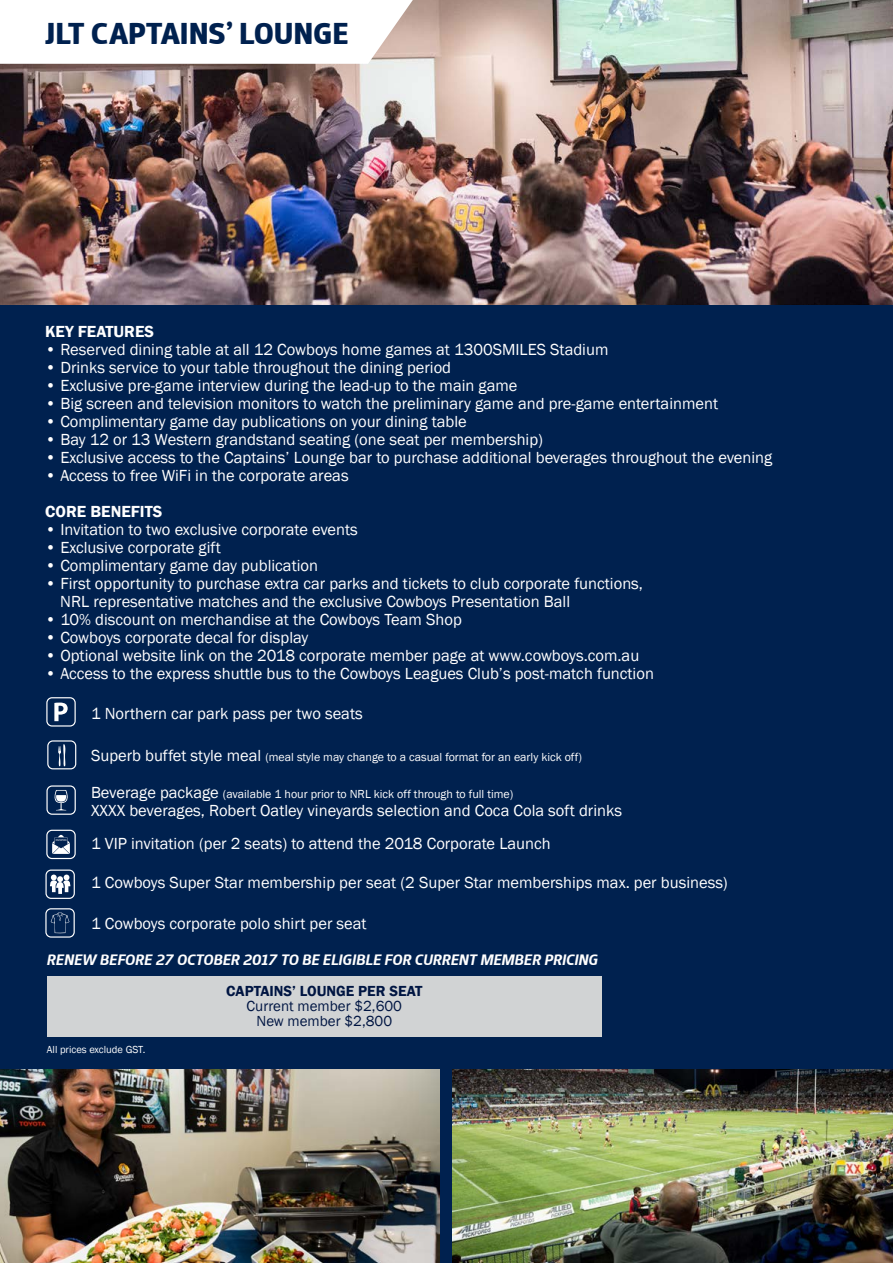
<style>
.page{position:relative;width:893px;height:1263px;background:#00214f}
.page>*{position:absolute;margin:0;border:0;box-sizing:border-box;transform-origin:0 0}
.t1{font:900 30px "RL Font";color:#00214f}
.t2{font:16.5px/18px "Franklin Gothic";color:#fff}
.t3{font:600 16.5px "Franklin Gothic";color:#fff}
.t4{font:italic 700 15px "RL Font";color:#fff}
.t5{font:15px/15px "Franklin Gothic";color:#001542;text-align:center}
.t6{font:600 15px "Franklin Gothic";color:#001542}
.t7{font:12px "Franklin Gothic";color:#fff}
.t8{font:10.5px "Franklin Gothic";color:#fff}
.s1{font-size:16.5px}
</style>
<div class="page">
<img style="left:0;top:1069px;width:439px;height:194px">
<img style="left:453px;top:1069px;width:440px;height:194px">
<img style="left:0;top:0;width:893px;height:304px">
<div style="left:0;top:0;width:413px;height:64px;background:#fff"></div>
<div style="left:47px;top:976px;width:555px;height:60px;background:#d1d3d4"></div>
<svg style="left:54px;top:702px;width:14px;height:19px"></svg>
<div style="left:46px;top:697px;width:30px;height:29px;border:1px solid #fff;border-radius:5px"></div>
<div style="left:47px;top:740px;width:29px;height:29px;border:1px solid #fff;border-radius:5px"></div>
<svg style="left:58px;top:744px;width:8px;height:22px"></svg>
<div style="left:46px;top:785px;width:30px;height:30px;border:1px solid #fff;border-radius:5px"></div>
<svg style="left:54px;top:790px;width:14px;height:20px"></svg>
<svg style="left:52px;top:835px;width:18px;height:19px"></svg>
<div style="left:46px;top:830px;width:30px;height:29px;border:1px solid #fff;border-radius:5px"></div>
<svg style="left:50px;top:874px;width:21px;height:20px"></svg>
<div style="left:45px;top:869px;width:30px;height:30px;border:1px solid #fff;border-radius:5px"></div>
<svg style="left:51px;top:913px;width:18px;height:20px"></svg>
<div style="left:45px;top:908px;width:30px;height:30px;border:1px solid #fff;border-radius:5px"></div>
<h1 class="t1" style="left:45px;top:17px;width:305px">JLT CAPTAINS’ LOUNGE</h1>
<p class="t3" style="left:45px;top:321px;width:110px">KEY FEATURES</p>
<p class="t2" style="left:45px;top:340px;width:565px">• Reserved dining table at all 12 Cowboys home games at 1300SMILES Stadium</p>
<p class="t2" style="left:45px;top:358px;width:407px">• Drinks service to your table throughout the dining period</p>
<p class="t2" style="left:45px;top:376px;width:474px">• Exclusive pre-game interview during the lead-up to the main game</p>
<p class="t2" style="left:45px;top:394px;width:674px">• Big screen and television monitors to watch the preliminary game and pre-game entertainment</p>
<p class="t2" style="left:45px;top:412px;width:423px">• Complimentary game day publications on your dining table</p>
<p class="t2" style="left:45px;top:430px;width:499px">• Bay 12 or 13 Western grandstand seating (one seat per membership)</p>
<p class="t2" style="left:45px;top:448px;width:728px">• Exclusive access to the Captains’ Lounge bar to purchase additional beverages throughout the evening</p>
<p class="t2" style="left:45px;top:466px;width:305px">• Access to free WiFi in the corporate areas</p>
<p class="t3" style="left:45px;top:501px;width:119px">CORE BENEFITS</p>
<p class="t2" style="left:45px;top:520px;width:314px">• Invitation to two exclusive corporate events</p>
<p class="t2" style="left:45px;top:538px;width:177px">• Exclusive corporate gift</p>
<p class="t2" style="left:45px;top:556px;width:274px">• Complimentary game day publication</p>
<p class="t2" style="left:60px;top:574px;width:584px;text-indent:-15px">• First opportunity to purchase extra car parks and tickets to club corporate functions,<br>NRL representative matches and the exclusive Cowboys Presentation Ball</p>
<p class="t2" style="left:45px;top:610px;width:418px">• 10% discount on merchandise at the Cowboys Team Shop</p>
<p class="t2" style="left:45px;top:628px;width:265px">• Cowboys corporate decal for display</p>
<p class="t2" style="left:45px;top:646px;width:595px">• Optional website link on the 2018 corporate member page at www.cowboys.com.au</p>
<p class="t2" style="left:45px;top:664px;width:610px">• Access to the express shuttle bus to the Cowboys Leagues Club’s post-match function</p>
<p class="t2" style="left:91px;top:705px;width:273px">1 Northern car park pass per two seats</p>
<p class="t7" style="left:91px;top:749px;width:492px"><span class="s1">Superb buffet style meal</span> (meal style may change to a casual format for an early kick off)</p>
<p class="t7" style="left:91px;top:787px;width:424px"><span class="s1">Beverage package</span> (available 1 hour prior to NRL kick off through to full time)</p>
<p class="t2" style="left:91px;top:795px;width:533px;line-height:33px">XXXX beverages, Robert Oatley vineyards selection and Coca Cola soft drinks<br>1 VIP invitation (per 2 seats) to attend the 2018 Corporate Launch</p>
<p class="t2" style="left:91px;top:874px;width:638px">1 Cowboys Super Star membership per seat (2 Super Star memberships max. per business)</p>
<p class="t2" style="left:91px;top:915px;width:277px">1 Cowboys corporate polo shirt per seat</p>
<p class="t4" style="left:47px;top:951px;width:553px">RENEW BEFORE 27 OCTOBER 2017 TO BE ELIGIBLE FOR CURRENT MEMBER PRICING</p>
<p class="t8" style="left:47px;top:1043px;width:100px">All prices exclude GST.</p>
<p class="t6" style="left:226px;top:982px;width:198px">CAPTAINS’ LOUNGE PER SEAT</p>
<p class="t5" style="left:247px;top:999px;width:157px">Current member $2,600<br>New member $2,800</p>
</div>
